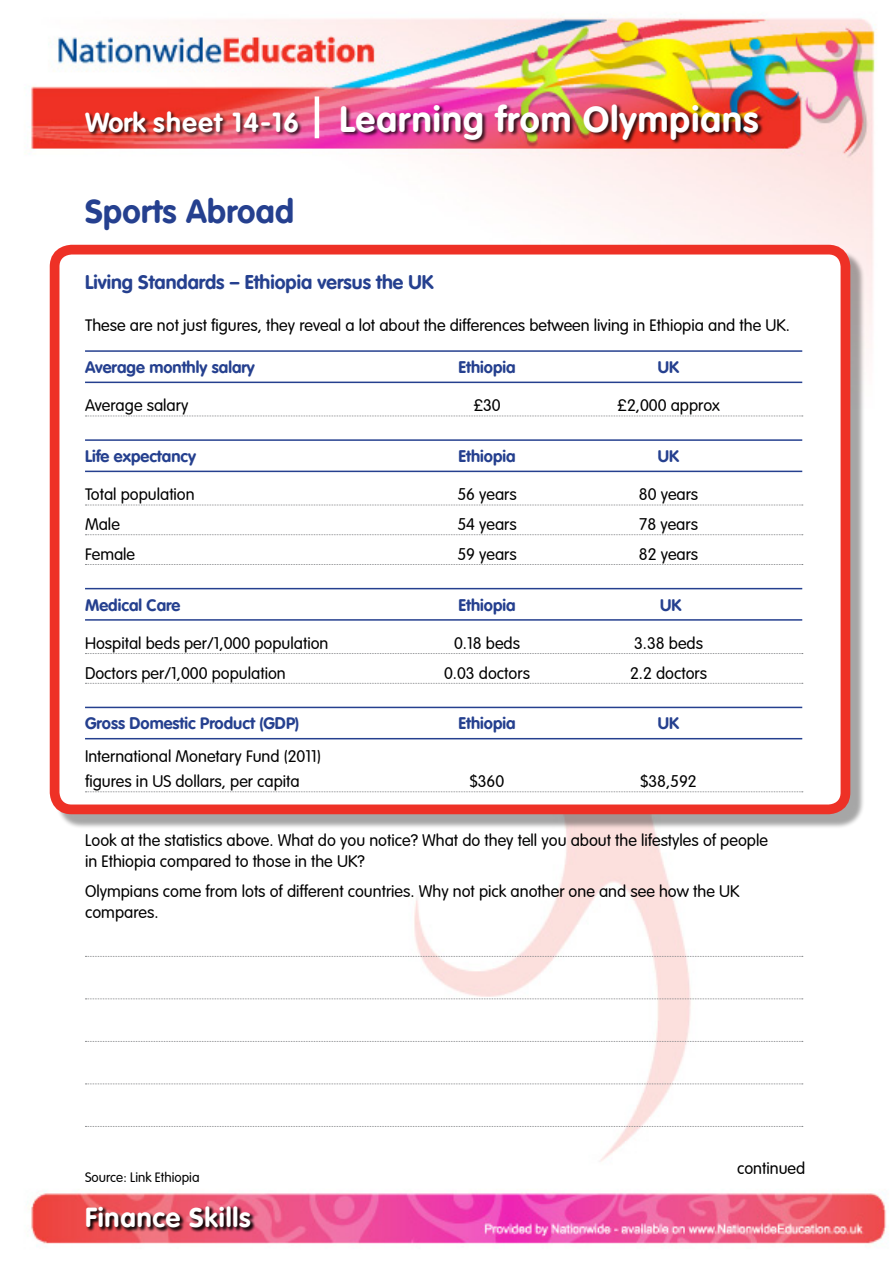
<style>
.page{position:relative;width:893px;height:1263px;background:#fff}
.page>*{position:absolute;margin:0;border:0;box-sizing:border-box;transform-origin:0 0}
.t1{font:36px "DBDAVAGTT Bold";letter-spacing:.03em;color:#fff}
.Olympic_tilte{font:33px "DBDAVAGTT Bold";letter-spacing:.01em;color:#25408f}
.t2{font:27px "DBDAVAGTT Bold";letter-spacing:.03em;color:#fff}
.Body_11pt_14pt{font:19.5px "DBDAVAGTT Bold";color:#25408f}
.Body_11pt_14pt-2{font:16.5px/21px "DBDAVAGTT Light";color:#000}
.Etiopia_stats{font:16.5px/25.5px "DBDAVAGTT Light";color:#000}
.Etheopia_stats_head{font:16.5px "DBDAVAGTT Bold";color:#25408f}
.Etiopia_stats-2{font:13.5px "DBDAVAGTT Light";color:#000}
.s1{font-size:27px}
</style>
<div class="page">
<img style="left:27px;top:15px;width:860px;height:1232px">
<div style="left:85px;top:103px;width:678px;height:42px;background:#000;opacity:.75"></div>
<div style="left:55px;top:250px;width:810px;height:579px;background:#000;opacity:.35"></div>
<div style="left:55px;top:250px;width:790px;height:559px;background:#fff;border-radius:17px"></div>
<div style="left:50px;top:245px;width:800px;height:569px;border:10px solid #ee3126;border-radius:17px"></div>
<hr style="left:85px;top:350px;width:717px;height:2px;background:#25408f">
<hr style="left:85px;top:382px;width:717px;height:1px;background:#25408f">
<svg style="left:85px;top:416px;width:718px;height:1px"></svg>
<hr style="left:85px;top:439px;width:717px;height:2px;background:#25408f">
<hr style="left:85px;top:471px;width:717px;height:1px;background:#25408f">
<svg style="left:85px;top:505px;width:718px;height:1px"></svg>
<svg style="left:85px;top:534px;width:718px;height:1px"></svg>
<svg style="left:85px;top:564px;width:718px;height:1px"></svg>
<hr style="left:85px;top:588px;width:717px;height:1px;background:#25408f">
<hr style="left:85px;top:619px;width:717px;height:2px;background:#25408f">
<svg style="left:85px;top:653px;width:718px;height:1px"></svg>
<svg style="left:85px;top:683px;width:718px;height:1px"></svg>
<hr style="left:85px;top:707px;width:717px;height:1px;background:#25408f">
<hr style="left:85px;top:738px;width:717px;height:1px;background:#25408f">
<svg style="left:85px;top:791px;width:718px;height:1px"></svg>
<svg style="left:85px;top:956px;width:718px;height:1px"></svg>
<svg style="left:85px;top:998px;width:718px;height:1px"></svg>
<svg style="left:85px;top:1041px;width:718px;height:1px"></svg>
<svg style="left:85px;top:1083px;width:718px;height:1px"></svg>
<svg style="left:85px;top:1126px;width:718px;height:1px"></svg>
<div style="left:86px;top:1205px;width:170px;height:27px;background:#000;opacity:.75"></div>
<hr style="left:315px;top:96px;width:4px;height:42px;background:#fff">
<p class="t1" style="left:85px;top:98px;width:675px"><span class="s1">Work sheet 14-16</span> Learning from Olympians</p>
<p class="Olympic_tilte" style="left:85px;top:192px;width:210px">Sports Abroad</p>
<p class="Body_11pt_14pt" style="left:85px;top:270px;width:350px">Living Standards – Ethiopia versus the UK</p>
<p class="Body_11pt_14pt-2" style="left:85px;top:314px;width:706px">These are not just figures, they reveal a lot about the differences between living in Ethiopia and the UK.</p>
<p class="Etheopia_stats_head" style="left:85px;top:358px;width:171px">Average monthly salary</p>
<p class="Etheopia_stats_head" style="left:458px;top:358px;width:59px">Ethiopia</p>
<p class="Etheopia_stats_head" style="left:658px;top:358px;width:23px">UK</p>
<p class="Etiopia_stats" style="left:85px;top:393px;width:105px">Average salary</p>
<p class="Etiopia_stats" style="left:473px;top:393px;width:29px">£30</p>
<p class="Etiopia_stats" style="left:617px;top:393px;width:104px">£2,000 approx</p>
<p class="Etheopia_stats_head" style="left:85px;top:447px;width:113px">Life expectancy</p>
<p class="Etheopia_stats_head" style="left:458px;top:447px;width:59px">Ethiopia</p>
<p class="Etheopia_stats_head" style="left:658px;top:447px;width:23px">UK</p>
<p class="Etiopia_stats" style="left:85px;top:482px;width:111px">Total population</p>
<p class="Etiopia_stats" style="left:457px;top:482px;width:61px">56 years</p>
<p class="Etiopia_stats" style="left:639px;top:482px;width:61px">80 years</p>
<p class="Etiopia_stats" style="left:85px;top:511px;width:36px">Male</p>
<p class="Etiopia_stats" style="left:457px;top:511px;width:61px">54 years</p>
<p class="Etiopia_stats" style="left:639px;top:511px;width:60px">78 years</p>
<p class="Etiopia_stats" style="left:85px;top:541px;width:52px">Female</p>
<p class="Etiopia_stats" style="left:457px;top:541px;width:61px">59 years</p>
<p class="Etiopia_stats" style="left:639px;top:541px;width:61px">82 years</p>
<p class="Etheopia_stats_head" style="left:85px;top:595px;width:97px">Medical Care</p>
<p class="Etheopia_stats_head" style="left:458px;top:595px;width:59px">Ethiopia</p>
<p class="Etheopia_stats_head" style="left:660px;top:595px;width:23px">UK</p>
<p class="Etiopia_stats" style="left:85px;top:630px;width:245px">Hospital beds per/1,000 population</p>
<p class="Etiopia_stats" style="left:454px;top:630px;width:67px">0.18 beds</p>
<p class="Etiopia_stats" style="left:634px;top:630px;width:71px">3.38 beds</p>
<p class="Etiopia_stats" style="left:85px;top:660px;width:202px">Doctors per/1,000 population</p>
<p class="Etiopia_stats" style="left:444px;top:660px;width:87px">0.03 doctors</p>
<p class="Etiopia_stats" style="left:630px;top:660px;width:79px">2.2 doctors</p>
<p class="Etheopia_stats_head" style="left:85px;top:714px;width:216px">Gross Domestic Product (GDP)</p>
<p class="Etheopia_stats_head" style="left:458px;top:714px;width:59px">Ethiopia</p>
<p class="Etheopia_stats_head" style="left:658px;top:714px;width:23px">UK</p>
<p class="Etiopia_stats" style="left:85px;top:743px;width:237px">International Monetary Fund (2011) figures in US dollars, per capita</p>
<p class="Etiopia_stats" style="left:470px;top:769px;width:36px">$360</p>
<p class="Etiopia_stats" style="left:640px;top:769px;width:58px">$38,592</p>
<p class="Body_11pt_14pt-2" style="left:85px;top:830px;width:684px">Look at the statistics above. What do you notice? What do they tell you about the lifestyles of people in Ethiopia compared to those in the UK?</p>
<p class="Body_11pt_14pt-2" style="left:85px;top:880px;width:656px">Olympians come from lots of different countries. Why not pick another one and see how the UK compares.</p>
<p class="Etiopia_stats-2" style="left:85px;top:1170px;width:116px">Source: Link Ethiopia</p>
<p class="t2" style="left:85px;top:1201px;width:167px">Finance Skills</p>
<p class="Etiopia_stats" style="left:737px;top:1155px;width:70px">continued</p>
</div>
